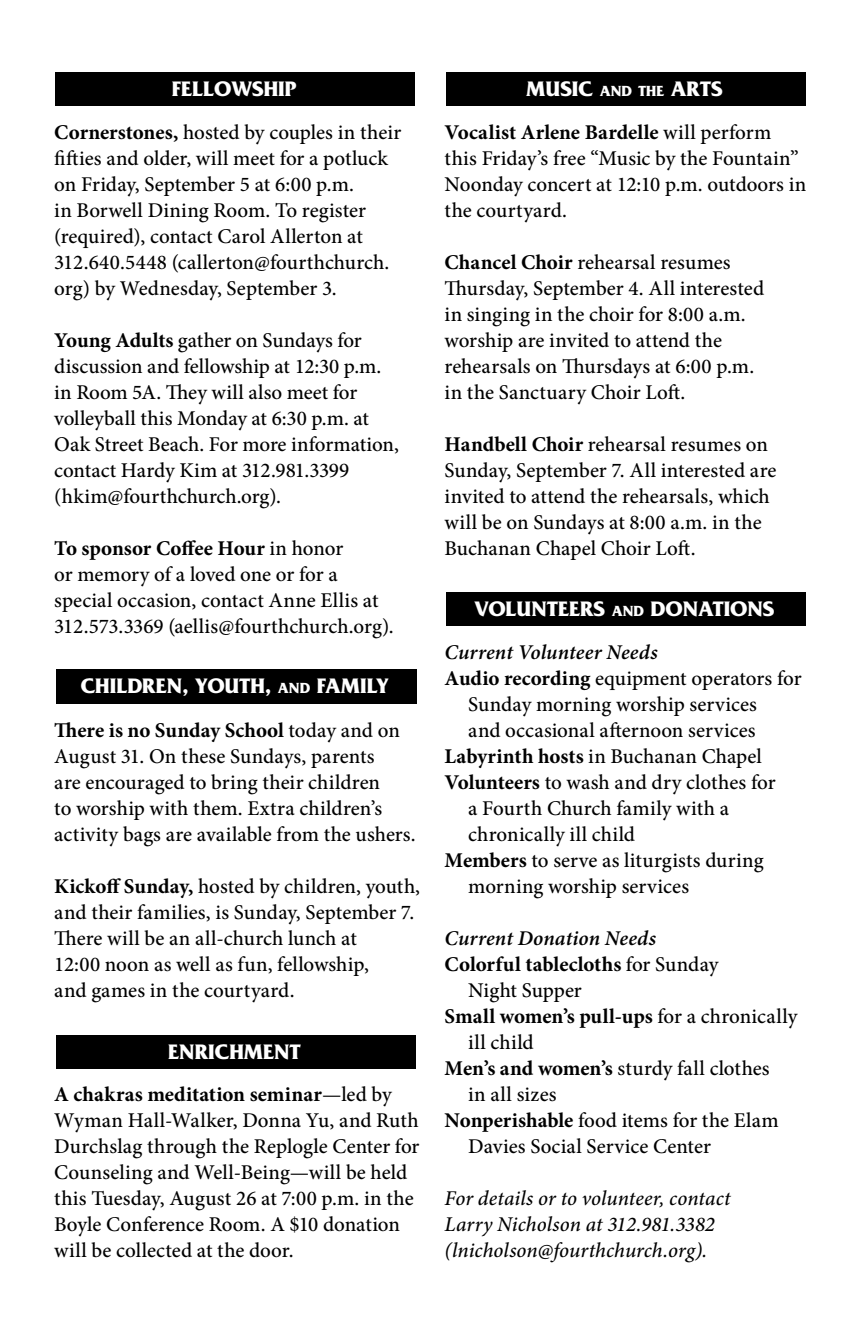
<style>
.page{position:relative;width:864px;height:1332px;background:#fff}
.page>*{position:absolute;margin:0;border:0;box-sizing:border-box;transform-origin:0 0}
.t1{font:700 22px "Friz Quadrata Std";color:#fff}
.t2{font:500 21px/26px "Minion Pro";color:#000}
.t3{font:italic 500 21px/26px "Minion Pro";color:#000}
.t4{font:700 21px "Minion Pro";color:#000}
.t5{font:italic 600 21px "Minion Pro";letter-spacing:.005em;color:#000}
.t6{font:500 21px "Minion Pro";letter-spacing:.02em;color:#000}
.s1{font-size:15.4px}
.s2{font-weight:700}
.s3{font-weight:500}
</style>
<div class="page">
<div style="left:446px;top:593px;width:360px;height:33px;background:#000"></div>
<div style="left:56px;top:1035px;width:360px;height:34px;background:#000"></div>
<div style="left:446px;top:72px;width:360px;height:34px;background:#000"></div>
<div style="left:56px;top:72px;width:359px;height:34px;background:#000"></div>
<div style="left:56px;top:670px;width:360px;height:34px;background:#000"></div>
<p class="t1" style="left:172px;top:76px;width:126px">FELLOWSHIP</p>
<p class="t1" style="left:526px;top:76px;width:198px">MUSIC <span class="s1">AND THE</span> ARTS</p>
<p class="t2" style="left:54px;top:120px;width:349px"><span class="s2">Cornerstones,</span> hosted by couples in their fifties and older, will meet for a potluck on Friday, September 5 at 6:00 p.m.<br>in Borwell Dining Room. To register (required), contact Carol Allerton at 312.640.5448 (callerton@fourthchurch. org) by Wednesday, September 3.</p>
<p class="t2" style="left:54px;top:328px;width:346px"><span class="s2">Young Adults</span> gather on Sundays for discussion and fellowship at 12:30 p.m. in Room 5A. They will also meet for volleyball this Monday at 6:30 p.m. at Oak Street Beach. For more information, contact Hardy Kim at 312.981.3399 (hkim@fourthchurch.org).</p>
<p class="t2" style="left:54px;top:536px;width:341px"><span class="s2">To sponsor Coffee Hour</span> in honor<br>or memory of a loved one or for a special occasion, contact Anne Ellis at 312.573.3369 (aellis@fourthchurch.org).</p>
<p class="t1" style="left:81px;top:674px;width:309px">CHILDREN, YOUTH, <span class="s1">AND</span> FAMILY</p>
<p class="t2" style="left:54px;top:718px;width:363px"><span class="s2">There is no Sunday School</span> today and on August 31. On these Sundays, parents<br>are encouraged to bring their children<br>to worship with them. Extra children’s activity bags are available from the ushers.</p>
<p class="t2" style="left:54px;top:874px;width:367px"><span class="s2">Kickoff Sunday,</span> hosted by children, youth, and their families, is Sunday, September 7.<br>There will be an all-church lunch at<br>12:00 noon as well as fun, fellowship,<br>and games in the courtyard.</p>
<p class="t1" style="left:168px;top:1039px;width:134px">ENRICHMENT</p>
<p class="t2" style="left:54px;top:1082px;width:367px"><span class="s2">A chakras meditation seminar</span>—led by Wyman Hall-Walker, Donna Yu, and Ruth Durchslag through the Replogle Center for Counseling and Well-Being—will be held this Tuesday, August 26 at 7:00 p.m. in the Boyle Conference Room. A $10 donation will be collected at the door.</p>
<p class="t2" style="left:445px;top:120px;width:363px"><span class="s2">Vocalist Arlene Bardelle</span> will perform this Friday’s free “Music by the Fountain” Noonday concert at 12:10 p.m. outdoors in the courtyard.</p>
<p class="t2" style="left:445px;top:250px;width:321px"><span class="s2">Chancel Choir</span> rehearsal resumes Thursday, September 4. All interested in singing in the choir for 8:00 a.m. worship are invited to attend the rehearsals on Thursdays at 6:00 p.m. in the Sanctuary Choir Loft.</p>
<p class="t2" style="left:445px;top:431px;width:333px"><span class="s2">Handbell Choir</span> rehearsal resumes on Sunday, September 7. All interested are invited to attend the rehearsals, which will be on Sundays at 8:00 a.m. in the Buchanan Chapel Choir Loft.</p>
<p class="t1" style="left:474px;top:597px;width:301px">VOLUNTEERS <span class="s1">AND</span> DONATIONS</p>
<p class="t5" style="left:445px;top:640px;width:215px">Current Volunteer Needs</p>
<p class="t2" style="left:445px;top:665px;width:359px"><span class="s2">Audio recording</span> equipment operators for</p>
<p class="t2" style="left:468px;top:691px;width:290px">Sunday morning worship services</p>
<p class="t2" style="left:468px;top:717px;width:289px">and occasional afternoon services</p>
<p class="t2" style="left:445px;top:743px;width:319px"><span class="s2">Labyrinth hosts</span> in Buchanan Chapel</p>
<p class="t2" style="left:445px;top:769px;width:333px"><span class="s2">Volunteers</span> to wash and dry clothes for</p>
<p class="t2" style="left:468px;top:795px;width:263px">a Fourth Church family with a</p>
<p class="t2" style="left:468px;top:821px;width:168px">chronically ill child</p>
<p class="t2" style="left:445px;top:847px;width:321px"><span class="s2">Members</span> to serve as liturgists during</p>
<p class="t2" style="left:468px;top:873px;width:222px">morning worship services</p>
<p class="t5" style="left:445px;top:926px;width:213px">Current Donation Needs</p>
<p class="t4" style="left:445px;top:950px;width:275px">Colorful tablecloths <span class="s3">for Sunday</span></p>
<p class="t2" style="left:468px;top:977px;width:115px">Night Supper</p>
<p class="t4" style="left:445px;top:1002px;width:354px">Small women’s pull-ups <span class="s3">for a chronically</span></p>
<p class="t6" style="left:468px;top:1028px;width:67px">ill child</p>
<p class="t2" style="left:445px;top:1055px;width:327px"><span class="s2">Men’s and women’s</span> sturdy fall clothes</p>
<p class="t6" style="left:468px;top:1080px;width:90px">in all sizes</p>
<p class="t2" style="left:445px;top:1107px;width:336px"><span class="s2">Nonperishable</span> food items for the Elam</p>
<p class="t2" style="left:468px;top:1133px;width:244px">Davies Social Service Center</p>
<p class="t3" style="left:445px;top:1185px;width:288px">For details or to volunteer, contact<br>Larry Nicholson at 312.981.3382 (lnicholson@fourthchurch.org).</p>
</div>
